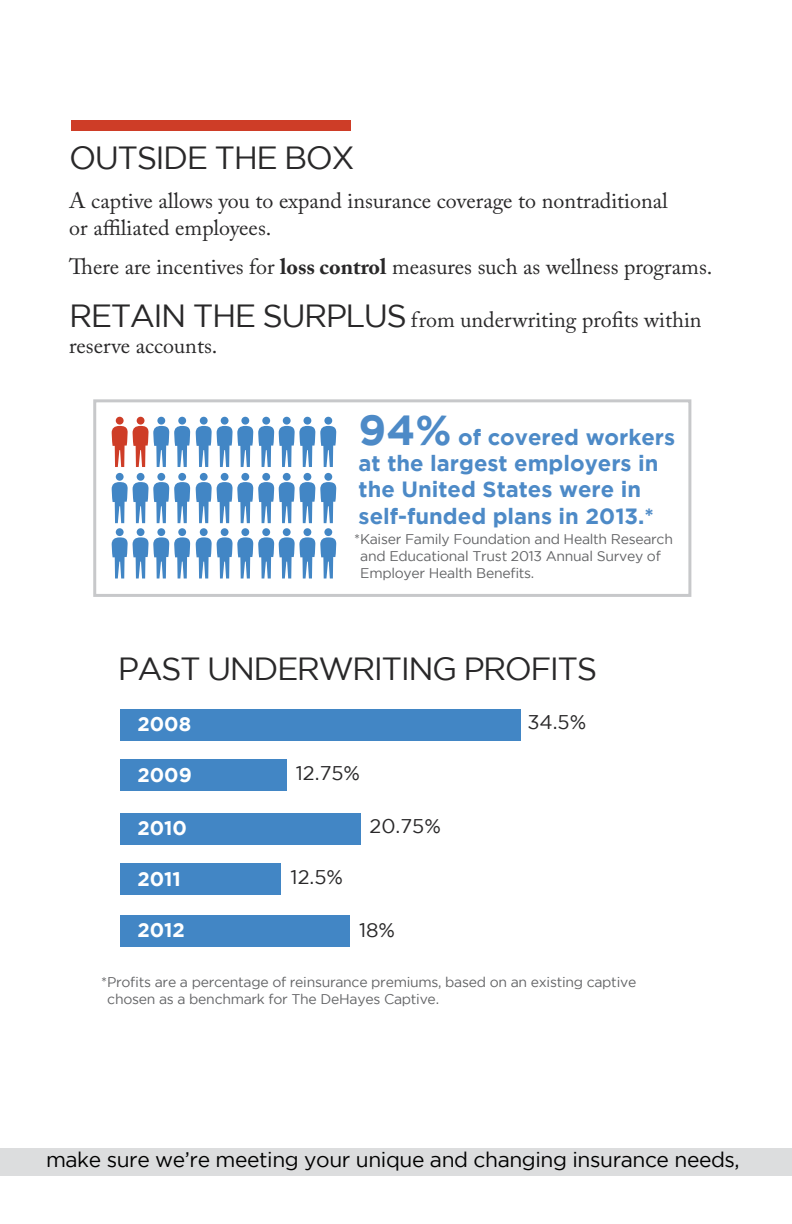
<style>
.page{position:relative;width:792px;height:1224px;background:#fff}
.page>*{position:absolute;margin:0;border:0;box-sizing:border-box;transform-origin:0 0}
.t1{font:32px "Gotham";letter-spacing:-.05em;color:#292829}
.t2{font:22px/26.4px "Adobe Caslon Pro";color:#292829}
.t3{font:700 22px/26.4px "Gotham";color:#4d8ac7}
.t4{font:21px "Gotham";letter-spacing:-.02em;color:#000}
.t5{font:19.8px "Gotham";color:#292829}
.t6{font:700 19.8px "Gotham";color:#fff}
.t7{font:14px/16.8px "Gotham";letter-spacing:-.02em;color:#636466}
.s1{font-weight:700}
.s2{font-family:"Gotham";font-size:32px}
.s3{font-size:42px}
</style>
<div class="page">
<div style="left:0;top:1148px;width:792px;height:27px;background:#dcddde"></div>
<div style="left:71px;top:121px;width:280px;height:10px;background:#ce3d27"></div>
<div style="left:120px;top:709px;width:401px;height:31px;background:#4286c5"></div>
<div style="left:120px;top:760px;width:167px;height:31px;background:#4286c5"></div>
<div style="left:120px;top:813px;width:241px;height:31px;background:#4286c5"></div>
<div style="left:120px;top:863px;width:161px;height:32px;background:#4286c5"></div>
<div style="left:120px;top:915px;width:229px;height:32px;background:#4286c5"></div>
<div style="left:116px;top:417px;width:8px;height:8px;background:#ce3d27;border-radius:50%"></div>
<div style="left:116px;top:473px;width:8px;height:8px;background:#4286c5;border-radius:50%"></div>
<div style="left:116px;top:528px;width:8px;height:8px;background:#4286c5;border-radius:50%"></div>
<div style="left:200px;top:417px;width:8px;height:8px;background:#4286c5;border-radius:50%"></div>
<div style="left:200px;top:473px;width:8px;height:8px;background:#4286c5;border-radius:50%"></div>
<div style="left:200px;top:528px;width:8px;height:8px;background:#4286c5;border-radius:50%"></div>
<div style="left:157px;top:417px;width:8px;height:8px;background:#4286c5;border-radius:50%"></div>
<div style="left:157px;top:473px;width:8px;height:8px;background:#4286c5;border-radius:50%"></div>
<div style="left:157px;top:528px;width:8px;height:8px;background:#4286c5;border-radius:50%"></div>
<div style="left:241px;top:417px;width:8px;height:8px;background:#4286c5;border-radius:50%"></div>
<div style="left:241px;top:473px;width:8px;height:8px;background:#4286c5;border-radius:50%"></div>
<div style="left:241px;top:528px;width:8px;height:8px;background:#4286c5;border-radius:50%"></div>
<div style="left:304px;top:417px;width:7px;height:8px;background:#4286c5;border-radius:50%"></div>
<div style="left:304px;top:473px;width:7px;height:8px;background:#4286c5;border-radius:50%"></div>
<div style="left:304px;top:528px;width:7px;height:8px;background:#4286c5;border-radius:50%"></div>
<div style="left:137px;top:417px;width:8px;height:8px;background:#ce3d27;border-radius:50%"></div>
<div style="left:137px;top:473px;width:8px;height:8px;background:#4286c5;border-radius:50%"></div>
<div style="left:137px;top:528px;width:8px;height:8px;background:#4286c5;border-radius:50%"></div>
<div style="left:221px;top:417px;width:8px;height:8px;background:#4286c5;border-radius:50%"></div>
<div style="left:221px;top:473px;width:8px;height:8px;background:#4286c5;border-radius:50%"></div>
<div style="left:221px;top:528px;width:8px;height:8px;background:#4286c5;border-radius:50%"></div>
<div style="left:283px;top:417px;width:8px;height:8px;background:#4286c5;border-radius:50%"></div>
<div style="left:283px;top:473px;width:8px;height:8px;background:#4286c5;border-radius:50%"></div>
<div style="left:283px;top:528px;width:8px;height:8px;background:#4286c5;border-radius:50%"></div>
<div style="left:178px;top:417px;width:8px;height:8px;background:#4286c5;border-radius:50%"></div>
<svg style="left:112px;top:426px;width:78px;height:41px"></svg>
<div style="left:178px;top:473px;width:8px;height:8px;background:#4286c5;border-radius:50%"></div>
<svg style="left:112px;top:482px;width:78px;height:41px"></svg>
<div style="left:178px;top:528px;width:8px;height:8px;background:#4286c5;border-radius:50%"></div>
<svg style="left:112px;top:537px;width:78px;height:42px"></svg>
<div style="left:262px;top:417px;width:8px;height:8px;background:#4286c5;border-radius:50%"></div>
<div style="left:262px;top:473px;width:8px;height:8px;background:#4286c5;border-radius:50%"></div>
<div style="left:262px;top:528px;width:8px;height:8px;background:#4286c5;border-radius:50%"></div>
<div style="left:324px;top:417px;width:8px;height:8px;background:#4286c5;border-radius:50%"></div>
<svg style="left:196px;top:426px;width:140px;height:41px"></svg>
<div style="left:324px;top:473px;width:8px;height:8px;background:#4286c5;border-radius:50%"></div>
<svg style="left:196px;top:482px;width:140px;height:41px"></svg>
<div style="left:324px;top:528px;width:8px;height:8px;background:#4286c5;border-radius:50%"></div>
<svg style="left:196px;top:537px;width:140px;height:42px"></svg>
<div style="left:93px;top:399px;width:598px;height:198px;border:3px solid #c7c8ca"></div>
<h1 class="t1" style="left:69px;top:140px;width:287px">OUTSIDE THE BOX</h1>
<h2 class="t2" style="left:69px;top:188px;width:600px">A captive allows you to expand insurance coverage to nontraditional or affiliated employees.</h2>
<h2 class="t2" style="left:69px;top:253px;width:645px">There are incentives for <span class="s1">loss control</span> measures such as wellness programs.</h2>
<h2 class="t2" style="left:69px;top:306px;width:634px"><span class="s2">RETAIN THE SURPLUS</span> from underwriting profits within reserve accounts.</h2>
<h2 class="t3" style="left:359px;top:423px;width:318px"><span class="s3">94%</span> of covered workers at the largest employers in the United States were in self-funded plans in 2013.*</h2>
<p class="t7" style="left:360px;top:531px;width:314px;text-indent:-6px">*Kaiser Family Foundation and Health Research and Educational Trust 2013 Annual Survey of<br>Employer Health Benefits.</p>
<h1 class="t1" style="left:118px;top:651px;width:481px">PAST UNDERWRITING PROFITS</h1>
<h3 class="t6" style="left:137px;top:713px;width:55px">2008</h3>
<h3 class="t6" style="left:137px;top:764px;width:56px">2009</h3>
<h3 class="t6" style="left:137px;top:817px;width:51px">2010</h3>
<h3 class="t6" style="left:137px;top:867px;width:45px">2011</h3>
<h3 class="t6" style="left:137px;top:919px;width:49px">2012</h3>
<h3 class="t5" style="left:527px;top:711px;width:60px">34.5%</h3>
<h3 class="t5" style="left:296px;top:762px;width:66px">12.75%</h3>
<h3 class="t5" style="left:370px;top:815px;width:73px">20.75%</h3>
<h3 class="t5" style="left:291px;top:866px;width:54px">12.5%</h3>
<h3 class="t5" style="left:359px;top:919px;width:38px">18%</h3>
<p class="t7" style="left:107px;top:973px;width:531px;text-indent:-6px">*Profits are a percentage of reinsurance premiums, based on an existing captive chosen as a benchmark for The DeHayes Captive.</p>
<h3 class="t4" style="left:46px;top:1148px;width:695px">make sure we’re meeting your unique and changing insurance needs,</h3>
</div>
